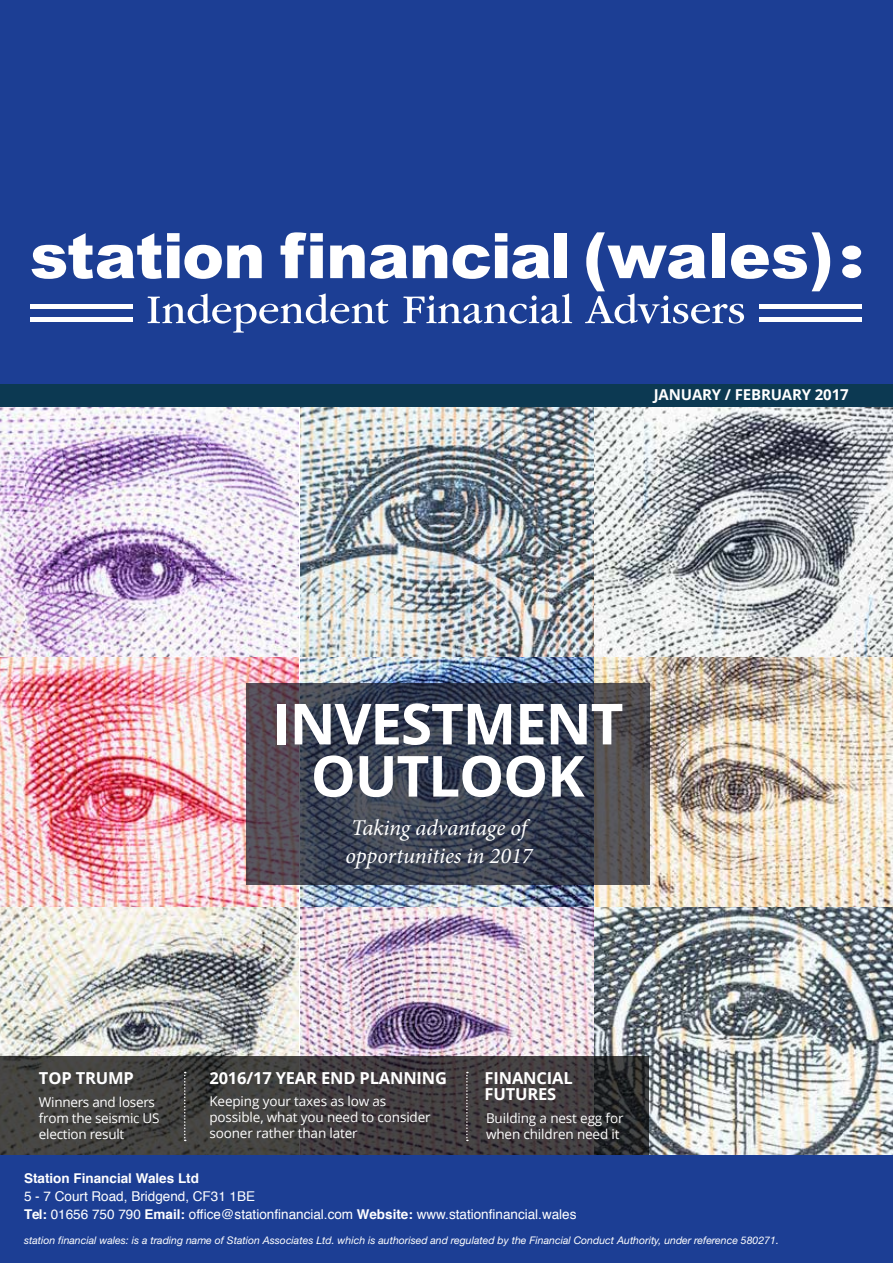
<style>
.page{position:relative;width:893px;height:1263px;background:#fff}
.page>*{position:absolute;margin:0;border:0;box-sizing:border-box;transform-origin:0 0}
.t1{font:700 56.7px/52.2px "Open Sans";letter-spacing:-.02em;color:#fff;text-align:center}
.t2{font:italic 22.5px/28.5px "Minion Pro";letter-spacing:-.01em;color:#fff}
.t3{font:700 16.5px/16.5px "Open Sans";letter-spacing:-.01em;color:#fff}
.t4{font:700 15px "Open Sans";letter-spacing:-.01em;color:#fff}
.t5{font:13.5px/16px "Open Sans";letter-spacing:-.01em;color:#fff}
.t6{font:13.5px/18px "Helvetica";color:#fff}
.t7{font:700 13.5px "Helvetica";color:#fff}
.t8{font:italic 10.5px "Helvetica Neue";color:#fff}
.s1{font-weight:700}
</style>
<div class="page">
<img style="left:0;top:407px;width:300px;height:650px">
<img style="left:0;top:657px;width:299px;height:251px">
<svg style="left:0;top:908px;width:299px;height:149px"></svg>
<img style="left:300px;top:407px;width:294px;height:250px">
<img style="left:300px;top:657px;width:294px;height:251px">
<img style="left:300px;top:908px;width:294px;height:149px">
<img style="left:594px;top:407px;width:299px;height:250px">
<img style="left:594px;top:657px;width:299px;height:251px">
<img style="left:594px;top:908px;width:299px;height:247px">
<div style="left:0;top:383px;width:893px;height:24px;background:#0c3952"></div>
<svg style="left:0;top:1057px;width:648px;height:98px;fill:#444241"></svg>
<svg style="left:466px;top:1072px;width:2px;height:69px"></svg>
<svg style="left:184px;top:1072px;width:2px;height:69px"></svg>
<svg style="left:246px;top:683px;width:403px;height:201px"></svg>
<div style="left:0;top:1155px;width:893px;height:108px;background:#1c3e94"></div>
<div style="left:0;top:0;width:893px;height:383px;background:#1c3e94"></div>
<svg style="left:32px;top:233px;width:230px;height:46px"></svg>
<svg style="left:281px;top:232px;width:42px;height:46px"></svg>
<svg style="left:330px;top:245px;width:77px;height:34px"></svg>
<svg style="left:413px;top:245px;width:34px;height:33px"></svg>
<svg style="left:453px;top:233px;width:97px;height:46px"></svg>
<div style="left:555px;top:233px;width:12px;height:45px;background:#fff"></div>
<div style="left:842px;top:246px;width:19px;height:14px;background:#fff;border-radius:50%"></div>
<div style="left:842px;top:264px;width:19px;height:14px;background:#fff;border-radius:50%"></div>
<svg style="left:148px;top:293px;width:240px;height:40px"></svg>
<svg style="left:403px;top:293px;width:169px;height:31px"></svg>
<svg style="left:585px;top:232px;width:245px;height:92px"></svg>
<hr style="left:30px;top:304px;width:103px;height:4px;background:#fff">
<div style="left:30px;top:317px;width:103px;height:5px;background:#fff"></div>
<hr style="left:759px;top:304px;width:102px;height:4px;background:#fff">
<div style="left:759px;top:317px;width:102px;height:5px;background:#fff"></div>
<p class="t4" style="left:654px;top:384px;width:196px">JANUARY / FEBRUARY 2017</p>
<h1 class="t1" style="left:272px;top:696px;width:353px">INVESTMENT<br>OUTLOOK</h1>
<h2 class="t2" style="left:346px;top:813px;width:188px">Taking advantage of opportunities in 2017</h2>
<p class="t3" style="left:39px;top:1069px;width:96px">TOP TRUMP</p>
<p class="t3" style="left:209px;top:1069px;width:239px">2016/17 YEAR END PLANNING</p>
<p class="t3" style="left:485px;top:1069px;width:90px">FINANCIAL<br>FUTURES</p>
<p class="t5" style="left:39px;top:1093px;width:122px">Winners and losers from the seismic US election result</p>
<p class="t5" style="left:209px;top:1093px;width:223px">Keeping your taxes as low as possible, what you need to consider sooner rather than later</p>
<p class="t5" style="left:486px;top:1109px;width:139px">Building a nest egg for when children need it</p>
<p class="t7" style="left:24px;top:1172px;width:177px">Station Financial Wales Ltd</p>
<p class="t6" style="left:24px;top:1188px;width:554px">5 - 7 Court Road, Bridgend, CF31 1BE<br><span class="s1">Tel:</span> 01656 750 790 <span class="s1">Email:</span> office@stationfinancial.com <span class="s1">Website:</span> www.stationfinancial.wales</p>
<p class="t8" style="left:24px;top:1234px;width:756px">station financial wales: is a trading name of Station Associates Ltd. which is authorised and regulated by the Financial Conduct Authority, under reference 580271.</p>
</div>
